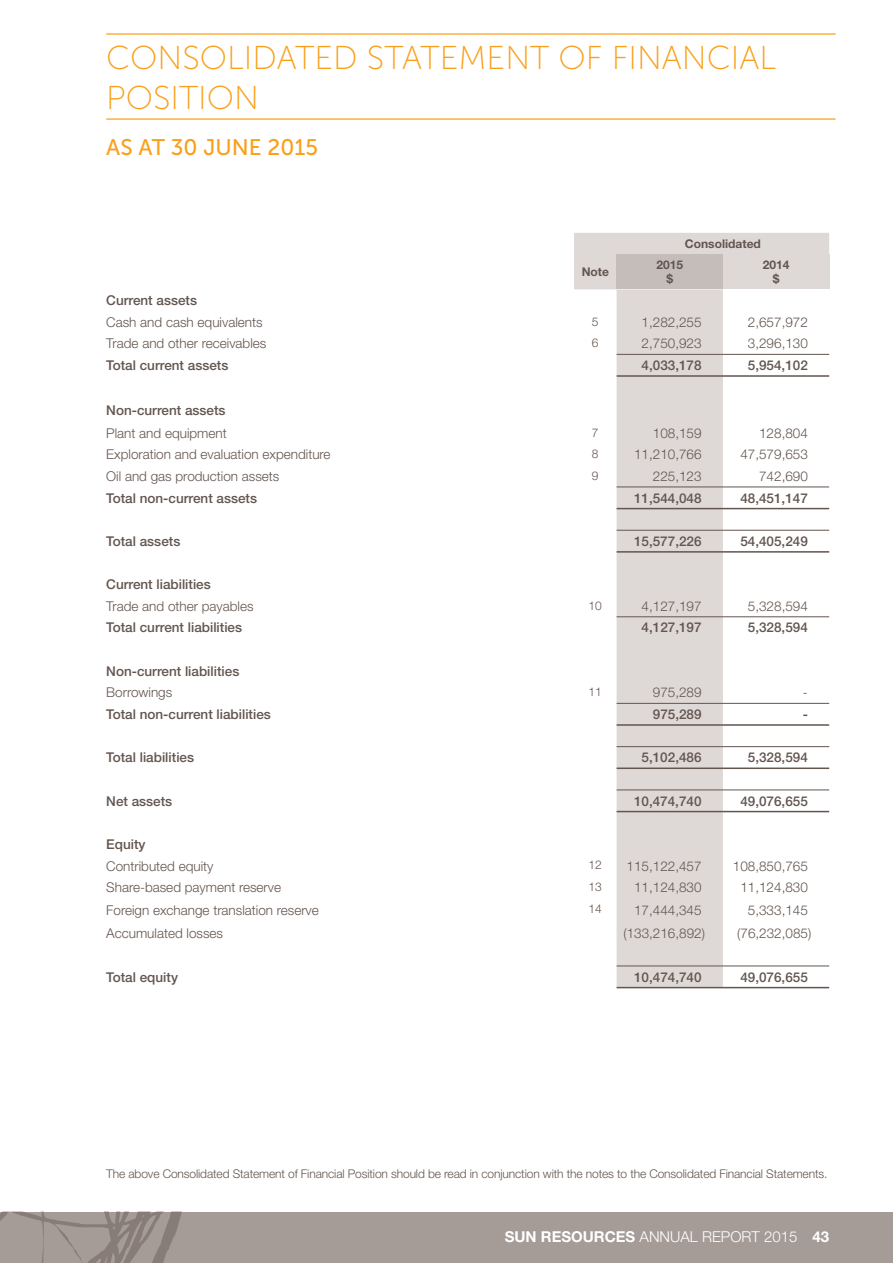
<style>
.page{position:relative;width:893px;height:1263px;background:#fff}
.page>*{position:absolute;margin:0;border:0;box-sizing:border-box;transform-origin:0 0}
.t1{font:33px/39.6px "Museo Sans 100";color:#f9a01b}
.t2{font:22.5px "Museo Sans 500";color:#f9a01b}
.t3{font:300 15px "Helvetica Neue LT Std";color:#fff}
.t4{font:300 13.5px "Helvetica Neue LT Std";color:#63554f}
.t5{font:500 13.5px "Helvetica Neue LT Std";color:#63554f}
.t6{font:300 12px "Helvetica Neue LT Std";letter-spacing:-.01em;color:#63554f}
.t7{font:700 12px/14.4px "Helvetica Neue LT Std";color:#63554f;text-align:center}
.s1{font-weight:700}
</style>
<div class="page">
<hr style="left:106px;top:118px;width:730px;height:2px;background:#fbb040">
<hr style="left:106px;top:33px;width:730px;height:2px;background:#fbb040">
<svg style="left:574px;top:233px;width:255px;height:754px"></svg>
<div style="left:617px;top:254px;width:106px;height:35px;background:#c5bdba"></div>
<div style="left:723px;top:254px;width:106px;height:35px;background:#ded9d7"></div>
<hr style="left:617px;top:375px;width:106px;height:2px;background:#63554f">
<hr style="left:723px;top:375px;width:106px;height:2px;background:#63554f">
<hr style="left:617px;top:354px;width:106px;height:1px;background:#63554f">
<hr style="left:723px;top:354px;width:106px;height:1px;background:#63554f">
<hr style="left:617px;top:965px;width:106px;height:1px;background:#63554f">
<hr style="left:723px;top:965px;width:106px;height:1px;background:#63554f">
<hr style="left:617px;top:987px;width:106px;height:1px;background:#63554f">
<hr style="left:723px;top:987px;width:106px;height:1px;background:#63554f">
<hr style="left:617px;top:811px;width:106px;height:1px;background:#63554f">
<hr style="left:723px;top:811px;width:106px;height:1px;background:#63554f">
<hr style="left:617px;top:789px;width:106px;height:1px;background:#63554f">
<hr style="left:723px;top:789px;width:106px;height:1px;background:#63554f">
<hr style="left:617px;top:703px;width:106px;height:1px;background:#63554f">
<hr style="left:723px;top:703px;width:106px;height:1px;background:#63554f">
<hr style="left:617px;top:746px;width:106px;height:1px;background:#63554f">
<hr style="left:723px;top:746px;width:106px;height:1px;background:#63554f">
<hr style="left:617px;top:616px;width:106px;height:1px;background:#63554f">
<hr style="left:723px;top:616px;width:106px;height:1px;background:#63554f">
<hr style="left:617px;top:530px;width:106px;height:1px;background:#63554f">
<hr style="left:723px;top:530px;width:106px;height:1px;background:#63554f">
<hr style="left:617px;top:767px;width:106px;height:2px;background:#63554f">
<hr style="left:723px;top:767px;width:106px;height:2px;background:#63554f">
<hr style="left:617px;top:724px;width:106px;height:2px;background:#63554f">
<hr style="left:723px;top:724px;width:106px;height:2px;background:#63554f">
<hr style="left:617px;top:551px;width:106px;height:2px;background:#63554f">
<hr style="left:723px;top:551px;width:106px;height:2px;background:#63554f">
<hr style="left:617px;top:487px;width:106px;height:1px;background:#63554f">
<hr style="left:723px;top:487px;width:106px;height:1px;background:#63554f">
<hr style="left:617px;top:508px;width:106px;height:1px;background:#63554f">
<hr style="left:723px;top:508px;width:106px;height:1px;background:#63554f">
<div style="left:0;top:1212px;width:893px;height:51px;background:#a59b97"></div>
<svg style="left:0;top:1212px;width:182px;height:51px"></svg>
<h1 class="t1" style="left:106px;top:38px;width:671px">CONSOLIDATED STATEMENT OF FINANCIAL<br>POSITION</h1>
<h2 class="t2" style="left:106px;top:135px;width:213px">AS AT 30 JUNE 2015</h2>
<p class="t7" style="left:685px;top:236px;width:77px">Consolidated</p>
<p class="t7" style="left:582px;top:264px;width:29px">Note</p>
<p class="t7" style="left:656px;top:257px;width:28px">2015 $</p>
<p class="t7" style="left:763px;top:257px;width:28px">2014 $</p>
<p class="t5" style="left:106px;top:292px;width:92px">Current assets</p>
<p class="t4" style="left:106px;top:314px;width:158px">Cash and cash equivalents</p>
<p class="t6" style="left:592px;top:314px;width:8px">5</p>
<p class="t4" style="left:642px;top:314px;width:62px">1,282,255</p>
<p class="t4" style="left:748px;top:314px;width:62px">2,657,972</p>
<p class="t4" style="left:106px;top:335px;width:162px">Trade and other receivables</p>
<p class="t6" style="left:592px;top:336px;width:8px">6</p>
<p class="t4" style="left:642px;top:335px;width:62px">2,750,923</p>
<p class="t4" style="left:748px;top:335px;width:62px">3,296,130</p>
<p class="t5" style="left:106px;top:357px;width:124px">Total current assets</p>
<p class="t5" style="left:642px;top:357px;width:62px">4,033,178</p>
<p class="t5" style="left:748px;top:357px;width:62px">5,954,102</p>
<p class="t5" style="left:106px;top:402px;width:121px">Non-current assets</p>
<p class="t4" style="left:106px;top:425px;width:122px">Plant and equipment</p>
<p class="t6" style="left:592px;top:425px;width:8px">7</p>
<p class="t4" style="left:653px;top:425px;width:50px">108,159</p>
<p class="t4" style="left:759px;top:425px;width:50px">128,804</p>
<p class="t4" style="left:106px;top:446px;width:226px">Exploration and evaluation expenditure</p>
<p class="t6" style="left:592px;top:447px;width:8px">8</p>
<p class="t4" style="left:634px;top:446px;width:69px">11,210,766</p>
<p class="t4" style="left:740px;top:446px;width:69px">47,579,653</p>
<p class="t4" style="left:106px;top:468px;width:175px">Oil and gas production assets</p>
<p class="t6" style="left:592px;top:468px;width:8px">9</p>
<p class="t4" style="left:653px;top:468px;width:50px">225,123</p>
<p class="t4" style="left:759px;top:468px;width:50px">742,690</p>
<p class="t5" style="left:106px;top:490px;width:152px">Total non-current assets</p>
<p class="t5" style="left:634px;top:490px;width:69px">11,544,048</p>
<p class="t5" style="left:740px;top:490px;width:69px">48,451,147</p>
<p class="t5" style="left:106px;top:533px;width:76px">Total assets</p>
<p class="t5" style="left:634px;top:533px;width:69px">15,577,226</p>
<p class="t5" style="left:740px;top:533px;width:69px">54,405,249</p>
<p class="t5" style="left:106px;top:576px;width:106px">Current liabilities</p>
<p class="t4" style="left:106px;top:598px;width:149px">Trade and other payables</p>
<p class="t6" style="left:589px;top:598px;width:15px">10</p>
<p class="t4" style="left:642px;top:598px;width:62px">4,127,197</p>
<p class="t4" style="left:748px;top:598px;width:62px">5,328,594</p>
<p class="t5" style="left:106px;top:620px;width:137px">Total current liabilities</p>
<p class="t5" style="left:642px;top:620px;width:62px">4,127,197</p>
<p class="t5" style="left:748px;top:620px;width:62px">5,328,594</p>
<p class="t5" style="left:106px;top:663px;width:135px">Non-current liabilities</p>
<p class="t4" style="left:106px;top:684px;width:68px">Borrowings</p>
<p class="t6" style="left:589px;top:685px;width:15px">11</p>
<p class="t4" style="left:653px;top:684px;width:50px">975,289</p>
<p class="t4" style="left:803px;top:684px;width:6px">-</p>
<p class="t5" style="left:106px;top:706px;width:166px">Total non-current liabilities</p>
<p class="t5" style="left:653px;top:706px;width:50px">975,289</p>
<p class="t5" style="left:803px;top:706px;width:7px">-</p>
<p class="t5" style="left:106px;top:749px;width:89px">Total liabilities</p>
<p class="t5" style="left:641px;top:749px;width:62px">5,102,486</p>
<p class="t5" style="left:748px;top:749px;width:62px">5,328,594</p>
<p class="t5" style="left:106px;top:793px;width:68px">Net assets</p>
<p class="t5" style="left:634px;top:793px;width:69px">10,474,740</p>
<p class="t5" style="left:740px;top:793px;width:69px">49,076,655</p>
<p class="t5" style="left:106px;top:836px;width:41px">Equity</p>
<p class="t4" style="left:106px;top:857px;width:109px">Contributed equity</p>
<p class="t6" style="left:589px;top:858px;width:15px">12</p>
<p class="t4" style="left:627px;top:857px;width:77px">115,122,457</p>
<p class="t4" style="left:733px;top:857px;width:77px">108,850,765</p>
<p class="t4" style="left:106px;top:879px;width:176px">Share-based payment reserve</p>
<p class="t6" style="left:589px;top:879px;width:15px">13</p>
<p class="t4" style="left:634px;top:879px;width:69px">11,124,830</p>
<p class="t4" style="left:740px;top:879px;width:69px">11,124,830</p>
<p class="t4" style="left:106px;top:902px;width:214px">Foreign exchange translation reserve</p>
<p class="t6" style="left:589px;top:901px;width:15px">14</p>
<p class="t4" style="left:634px;top:902px;width:69px">17,444,345</p>
<p class="t4" style="left:748px;top:902px;width:62px">5,333,145</p>
<p class="t4" style="left:106px;top:925px;width:118px">Accumulated losses</p>
<p class="t4" style="left:623px;top:925px;width:83px">(133,216,892)</p>
<p class="t4" style="left:737px;top:925px;width:76px">(76,232,085)</p>
<p class="t5" style="left:106px;top:969px;width:73px">Total equity</p>
<p class="t5" style="left:634px;top:969px;width:69px">10,474,740</p>
<p class="t5" style="left:740px;top:969px;width:69px">49,076,655</p>
<p class="t6" style="left:106px;top:1167px;width:723px">The above Consolidated Statement of Financial Position should be read in conjunction with the notes to the Consolidated Financial Statements.</p>
<p class="t3" style="left:505px;top:1227px;width:326px"><span class="s1">SUN RESOURCES</span> ANNUAL REPORT 2015 <span class="s1">43</span></p>
</div>
